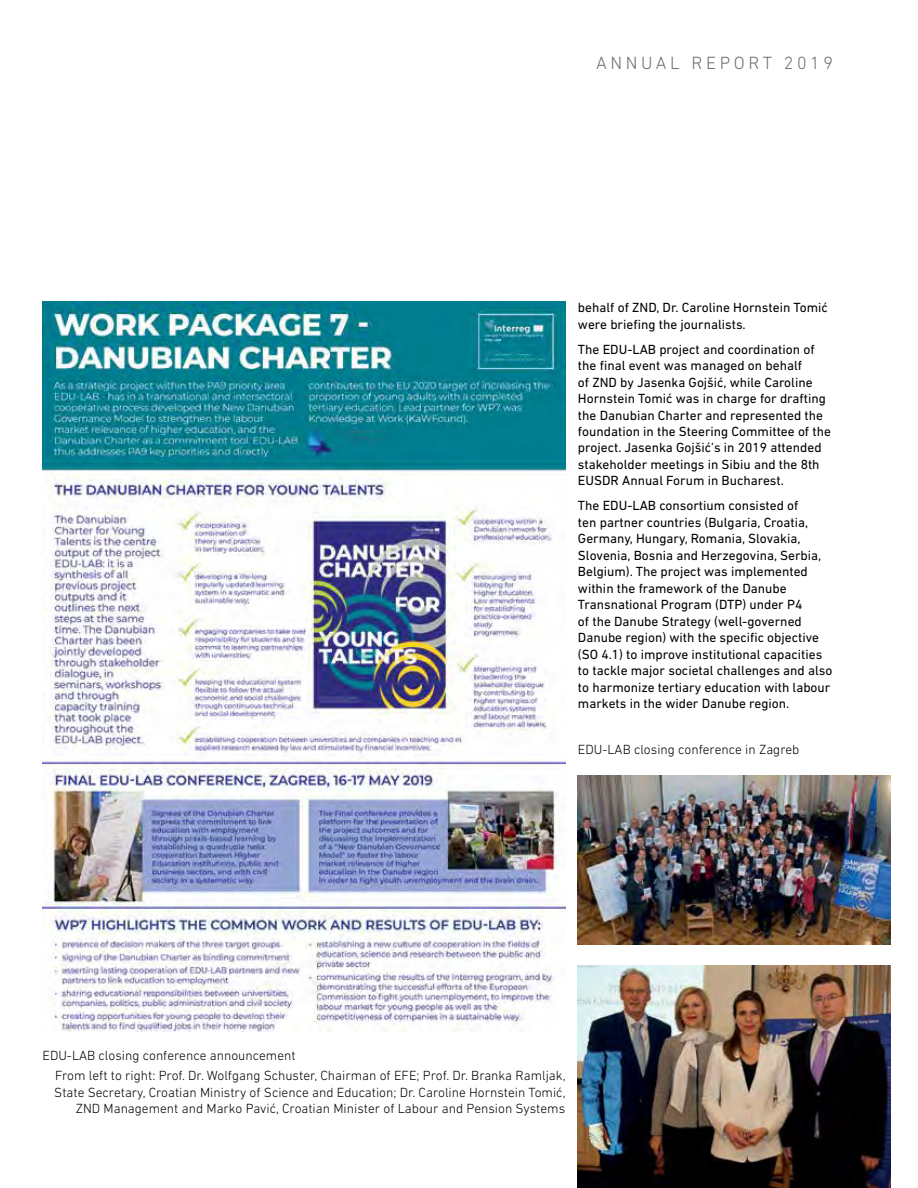
<style>
.page{position:relative;width:918px;height:1188px;background:#fff}
.page>*{position:absolute;margin:0;border:0;box-sizing:border-box;transform-origin:0 0}
.t1{font:300 18px "DIN Next LT Pro";letter-spacing:.2em;color:#6d6e71}
.t2{font:13.5px/16.5px "DIN Next LT Pro";color:#000}
.t3{font:300 13.5px/20.7px "DIN Next LT Pro";color:#000}
</style>
<div class="page">
<img style="left:578px;top:966px;width:313px;height:222px">
<img style="left:43px;top:302px;width:522px;height:730px">
<img style="left:578px;top:775px;width:313px;height:169px">
<h1 class="t1" style="left:596px;top:52px;width:238px">ANNUAL REPORT 2019</h1>
<p class="t2" style="left:578px;top:299px;width:251px">behalf of ZND, Dr. Caroline Hornstein Tomić were briefing the journalists.</p>
<p class="t2" style="left:578px;top:341px;width:255px">The EDU-LAB project and coordination of the final event was managed on behalf<br>of ZND by Jasenka Gojšić, while Caroline Hornstein Tomić was in charge for drafting the Danubian Charter and represented the foundation in the Steering Committee of the project. Jasenka Gojšić’s in 2019 attended stakeholder meetings in Sibiu and the 8th EUSDR Annual Forum in Bucharest.</p>
<p class="t2" style="left:578px;top:497px;width:256px">The EDU-LAB consortium consisted of<br>ten partner countries (Bulgaria, Croatia, Germany, Hungary, Romania, Slovakia, Slovenia, Bosnia and Herzegovina, Serbia, Belgium). The project was implemented within the framework of the Danube Transnational Program (DTP) under P4<br>of the Danube Strategy (well-governed Danube region) with the specific objective (SO 4.1) to improve institutional capacities to tackle major societal challenges and also to harmonize tertiary education with labour markets in the wider Danube region.</p>
<p class="t3" style="left:578px;top:739px;width:223px">EDU-LAB closing conference in Zagreb</p>
<p class="t3" style="left:55px;top:1045px;width:512px;text-indent:-12px">EDU-LAB closing conference announcement<br>From left to right: Prof. Dr. Wolfgang Schuster, Chairman of EFE; Prof. Dr. Branka Ramljak,</p>
<p class="t3" style="left:54px;top:1084px;width:513px;line-height:16.5px;text-align:right">State Secretary, Croatian Ministry of Science and Education; Dr. Caroline Hornstein Tomić,<br>ZND Management and Marko Pavić, Croatian Minister of Labour and Pension Systems</p>
</div>
